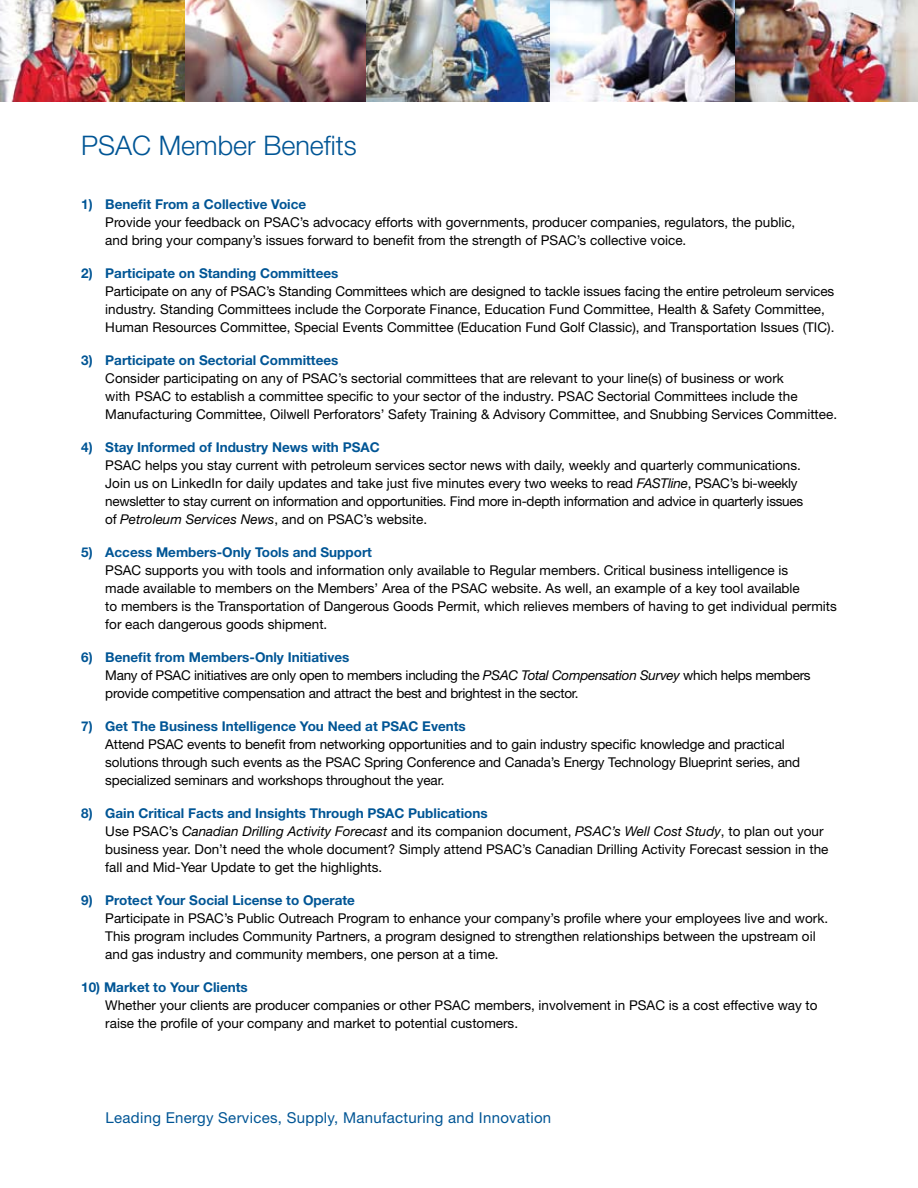
<style>
.page{position:relative;width:918px;height:1188px;background:#fff}
.page>*{position:absolute;margin:0;border:0;box-sizing:border-box;transform-origin:0 0}
.t1{font:300 27px "Helvetica Neue";color:#005595}
.t2{font:15px "Helvetica Neue";letter-spacing:.02em;color:#005595}
.t3{font:13.5px/18px "Helvetica Neue";color:#000}
.t4{font:700 13.5px "Helvetica Neue";color:#005595}
.t5{font:13.5px/18px "Helvetica Neue";letter-spacing:-.02em;color:#000}
.s1{font-style:italic}
.s2{font-weight:700;color:#005595}
</style>
<div class="page">
<img style="left:0;top:0;width:918px;height:101px">
<h1 class="t1" style="left:81px;top:129px;width:277px">PSAC Member Benefits</h1>
<p class="t4" style="left:81px;top:196px;width:226px">1) Benefit From a Collective Voice</p>
<p class="t3" style="left:105px;top:213px;width:692px">Provide your feedback on PSAC’s advocacy efforts with governments, producer companies, regulators, the public, and bring your company’s issues forward to benefit from the strength of PSAC’s collective voice.</p>
<p class="t4" style="left:81px;top:265px;width:259px">2) Participate on Standing Committees</p>
<p class="t3" style="left:105px;top:282px;width:731px">Participate on any of PSAC’s Standing Committees which are designed to tackle issues facing the entire petroleum services industry. Standing Committees include the Corporate Finance, Education Fund Committee, Health &amp; Safety Committee,<br>Human Resources Committee, Special Events Committee (Education Fund Golf Classic), and Transportation Issues (TIC).</p>
<p class="t4" style="left:81px;top:352px;width:259px">3) Participate on Sectorial Committees</p>
<p class="t3" style="left:105px;top:369px;width:733px">Consider participating on any of PSAC’s sectorial committees that are relevant to your line(s) of business or work<br>with PSAC to establish a committee specific to your sector of the industry. PSAC Sectorial Committees include the<br>Manufacturing Committee, Oilwell Perforators’ Safety Training &amp; Advisory Committee, and Snubbing Services Committee.</p>
<p class="t4" style="left:81px;top:439px;width:300px">4) Stay Informed of Industry News with PSAC</p>
<p class="t3" style="left:105px;top:456px;width:700px">PSAC helps you stay current with petroleum services sector news with daily, weekly and quarterly communications.<br>Join us on LinkedIn for daily updates and take just five minutes every two weeks to read <span class="s1">FASTline</span>, PSAC’s bi-weekly newsletter to stay current on information and opportunities. Find more in-depth information and advice in quarterly issues of <span class="s1">Petroleum Services News</span>, and on PSAC’s website.</p>
<p class="t4" style="left:81px;top:544px;width:292px">5) Access Members-Only Tools and Support</p>
<p class="t3" style="left:105px;top:561px;width:733px">PSAC supports you with tools and information only available to Regular members. Critical business intelligence is<br>made available to members on the Members’ Area of the PSAC website. As well, an example of a key tool available<br>to members is the Transportation of Dangerous Goods Permit, which relieves members of having to get individual permits for each dangerous goods shipment.</p>
<p class="t5" style="left:105px;top:648px;width:707px;text-indent:-24px"><span class="s2">6) Benefit from Members-Only Initiatives<br></span>Many of PSAC initiatives are only open to members including the <span class="s1">PSAC Total Compensation Survey</span> which helps members provide competitive compensation and attract the best and brightest in the sector.</p>
<p class="t4" style="left:81px;top:718px;width:386px">7) Get The Business Intelligence You Need at PSAC Events</p>
<p class="t3" style="left:105px;top:735px;width:697px">Attend PSAC events to benefit from networking opportunities and to gain industry specific knowledge and practical solutions through such events as the PSAC Spring Conference and Canada’s Energy Technology Blueprint series, and specialized seminars and workshops throughout the year.</p>
<p class="t3" style="left:105px;top:804px;width:725px;text-indent:-24px"><span class="s2">8) Gain Critical Facts and Insights Through PSAC Publications<br></span>Use PSAC’s <span class="s1">Canadian Drilling Activity Forecast</span> and its companion document, <span class="s1">PSAC’s Well Cost Study</span>, to plan out your business year. Don’t need the whole document? Simply attend PSAC’s Canadian Drilling Activity Forecast session in the fall and Mid-Year Update to get the highlights.</p>
<p class="t4" style="left:81px;top:892px;width:275px">9) Protect Your Social License to Operate</p>
<p class="t3" style="left:105px;top:909px;width:724px">Participate in PSAC’s Public Outreach Program to enhance your company’s profile where your employees live and work.<br>This program includes Community Partners, a program designed to strengthen relationships between the upstream oil and gas industry and community members, one person at a time.</p>
<p class="t4" style="left:81px;top:979px;width:168px">10) Market to Your Clients</p>
<p class="t3" style="left:105px;top:996px;width:714px">Whether your clients are producer companies or other PSAC members, involvement in PSAC is a cost effective way to raise the profile of your company and market to potential customers.</p>
<p class="t2" style="left:106px;top:1109px;width:447px">Leading Energy Services, Supply, Manufacturing and Innovation</p>
</div>
